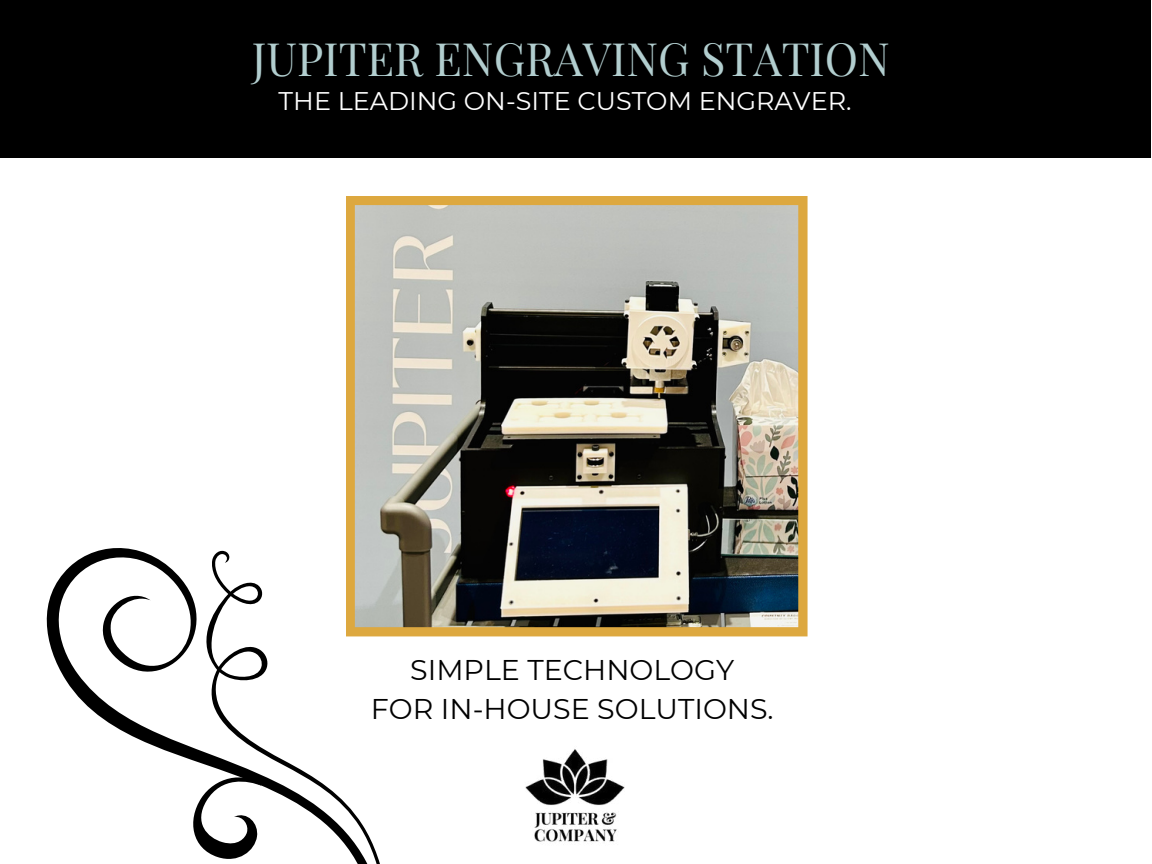
<style>
.page{position:relative;width:1152px;height:864px;background:#fff}
.page>*{position:absolute;margin:0;border:0;box-sizing:border-box;transform-origin:0 0}
.t1{font:45px "Playfair Display";color:#b2cecf}
.t2{font:28.5px/39.3px "Montserrat";color:#000;text-align:center}
.t3{font:25.5px "Montserrat";color:#fff}
</style>
<div class="page">
<svg style="left:346px;top:196px;width:462px;height:440px;background:#8d887a"></svg>
<div style="left:0;top:0;width:1150px;height:158px;background:#000"></div>
<img style="left:525px;top:749px;width:100px;height:93px">
<svg style="left:46px;top:539px;width:331px;height:299px"></svg>
<svg style="left:196px;top:548px;width:192px;height:316px"></svg>
<h1 class="t1" style="left:252px;top:24px;width:640px">JUPITER ENGRAVING STATION</h1>
<p class="t3" style="left:279px;top:83px;width:574px">THE LEADING ON-SITE CUSTOM ENGRAVER.</p>
<p class="t2" style="left:371px;top:649px;width:404px">SIMPLE TECHNOLOGY<br>FOR IN-HOUSE SOLUTIONS.</p>
</div>
